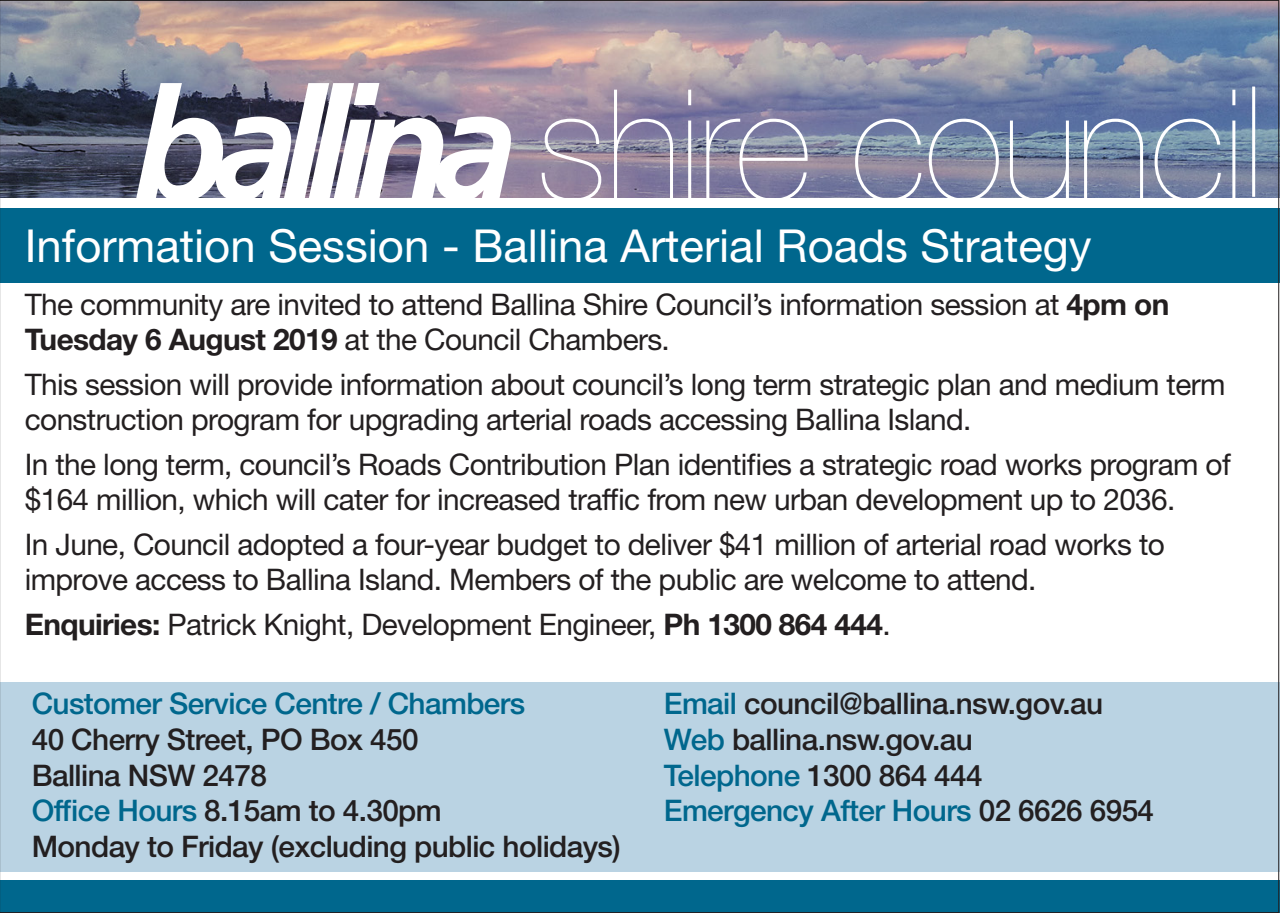
<style>
.page{position:relative;width:1280px;height:913px;background:#fff}
.page>*{position:absolute;margin:0;border:0;box-sizing:border-box;transform-origin:0 0}
.t1{font:45.5px "Helvetica Neue LT Std";color:#fff}
.t2{font:29.75px/35px "Helvetica Neue LT Std";letter-spacing:-.02em;color:#231f20}
.t3{font:500 29.75px/35.7px "Helvetica Neue LT Std";letter-spacing:-.02em;color:#231f20}
.t4{font:500 29.75px "Helvetica Neue LT Std";letter-spacing:-.02em;color:#00678d}
.s1{font-weight:700}
.s2{color:#00678d}
.s3{color:#231f20}
</style>
<div class="page">
<img style="left:2px;top:2px;width:1275px;height:196px">
<div style="left:0;top:209px;width:1280px;height:74px;background:#00678d"></div>
<div style="left:0;top:682px;width:1280px;height:190px;background:#bad3e3"></div>
<div style="left:0;top:880px;width:1279px;height:33px;background:#00678d"></div>
<svg style="left:136px;top:83px;width:377px;height:115px"></svg>
<svg style="left:542px;top:119px;width:59px;height:79px;background:#a196ac"></svg>
<svg style="left:614px;top:90px;width:59px;height:108px;background:#958da8"></svg>
<hr style="left:688px;top:90px;width:3px;height:15px;background:#fff">
<hr style="left:688px;top:121px;width:3px;height:79px;background:#fff">
<svg style="left:706px;top:118px;width:102px;height:80px;background:#9593ad"></svg>
<svg style="left:855px;top:119px;width:66px;height:79px;background:#8b91aa"></svg>
<svg style="left:929px;top:119px;width:70px;height:79px;background:#8993ac"></svg>
<svg style="left:1010px;top:121px;width:59px;height:77px;background:#8491aa"></svg>
<svg style="left:1084px;top:119px;width:59px;height:79px;background:#8493ad"></svg>
<svg style="left:1154px;top:119px;width:67px;height:79px;background:#7d8fab"></svg>
<hr style="left:1232px;top:90px;width:3px;height:15px;background:#fff">
<hr style="left:1232px;top:121px;width:3px;height:79px;background:#fff">
<svg style="left:1252px;top:87px;width:3px;height:110px"></svg>
<p class="t1" style="left:25px;top:219px;width:1068px">Information Session - Ballina Arterial Roads Strategy</p>
<p class="t2" style="left:25px;top:287px;width:1146px">The community are invited to attend Ballina Shire Council’s information session at <span class="s1">4pm on<br>Tuesday 6 August 2019</span> at the Council Chambers.</p>
<p class="t2" style="left:25px;top:367px;width:1202px">This session will provide information about council’s long term strategic plan and medium term construction program for upgrading arterial roads accessing Ballina Island.</p>
<p class="t2" style="left:25px;top:447px;width:1207px">In the long term, council’s Roads Contribution Plan identifies a strategic road works program of $164 million, which will cater for increased traffic from new urban development up to 2036.</p>
<p class="t2" style="left:25px;top:526px;width:1141px">In June, Council adopted a four-year budget to deliver $41 million of arterial road works to improve access to Ballina Island. Members of the public are welcome to attend.</p>
<p class="t2" style="left:25px;top:606px;width:867px"><span class="s1">Enquiries:</span> Patrick Knight, Development Engineer, <span class="s1">Ph 1300 864 444</span>.</p>
<p class="t4" style="left:32px;top:686px;width:495px">Customer Service Centre / Chambers</p>
<p class="t3" style="left:32px;top:721px;width:388px">40 Cherry Street, PO Box 450</p>
<p class="t3" style="left:32px;top:757px;width:237px">Ballina NSW 2478</p>
<p class="t3" style="left:32px;top:793px;width:590px"><span class="s2">Office Hours</span> 8.15am to 4.30pm<br>Monday to Friday (excluding public holidays)</p>
<p class="t3" style="left:664px;top:685px;width:441px"><span class="s2">Email</span> council@ballina.nsw.gov.au</p>
<p class="t3" style="left:664px;top:721px;width:310px"><span class="s2">Web</span> ballina.nsw.gov.au</p>
<p class="t3" style="left:664px;top:757px;width:320px"><span class="s2">Telephone</span> 1300 864 444</p>
<p class="t4" style="left:664px;top:793px;width:492px">Emergency After Hours <span class="s3">02 6626 6954</span></p>
</div>
